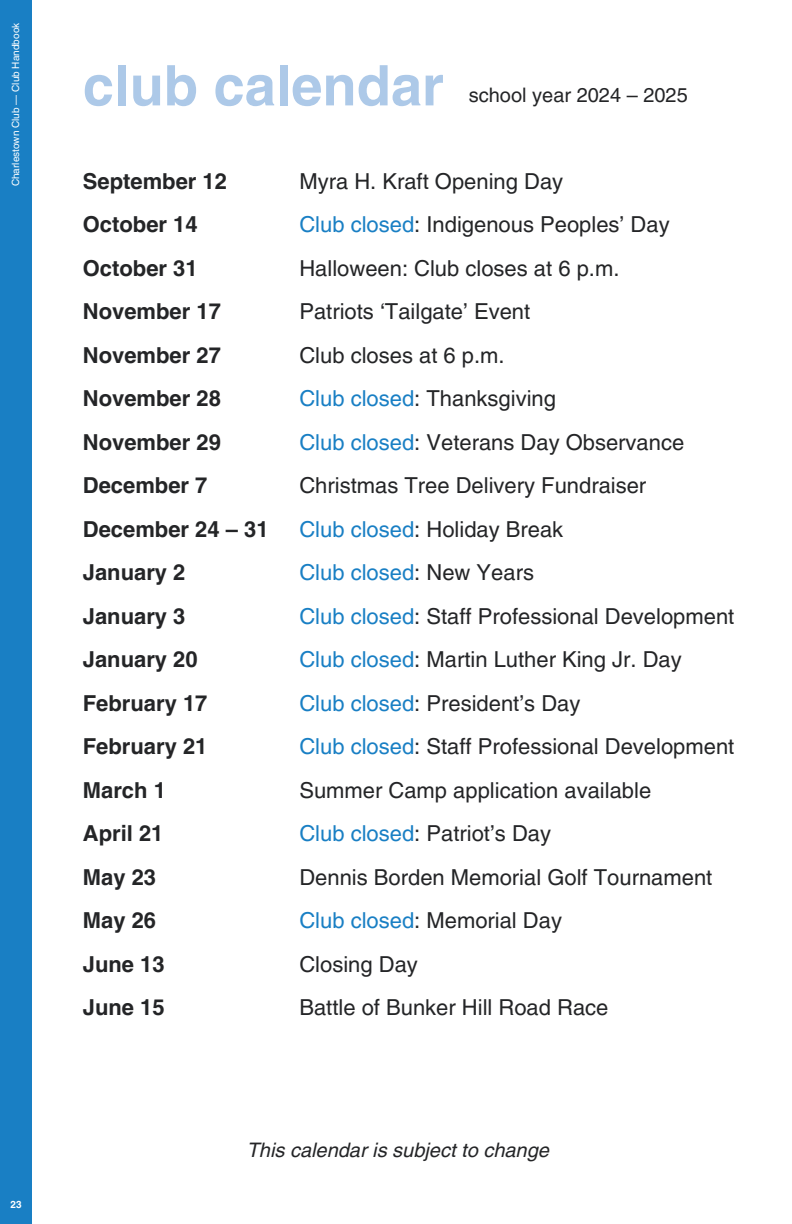
<style>
.page{position:relative;width:792px;height:1224px;background:#fff}
.page>*{position:absolute;margin:0;border:0;box-sizing:border-box;transform-origin:0 0}
.t1{font:700 56px "Helvetica LT Pro";color:#adc9e8}
.t2{font:22px/43.6px "Helvetica LT Pro";color:#242527}
.t3{font:700 22px/43.6px "Helvetica LT Pro";color:#242527}
.t4{font:italic 20px "Helvetica LT Pro";color:#242527}
.t5{font:20px "Helvetica LT Pro";color:#242527}
.t6{font:10px "Helvetica LT Pro";color:#fff}
.t7{font:700 10px "Helvetica LT Pro";color:#fff}
.s1{color:#197fc4}
</style>
<div class="page">
<div style="left:0;top:0;width:32px;height:1224px;background:#197fc4"></div>
<h3 class="t6" style="left:12px;top:186px;width:165px;rotate:-90deg">Charlestown Club — Club Handbook</h3>
<h3 class="t7" style="left:10px;top:1201px;width:13px">23</h3>
<p class="t1" style="left:83px;top:65px;width:362px">club calendar</p>
<p class="t5" style="left:469px;top:88px;width:220px">school year 2024 – 2025</p>
<h1 class="t3" style="left:83px;top:161px;width:187px">September 12<br>October 14<br>October 31<br>November 17<br>November 27<br>November 28<br>November 29<br>December 7<br>December 24 – 31<br>January 2<br>January 3<br>January 20<br>February 17<br>February 21<br>March 1<br>April 21<br>May 23<br>May 26<br>June 13<br>June 15</h1>
<h2 class="t2" style="left:299px;top:161px;width:437px">Myra H. Kraft Opening Day<br><span class="s1">Club closed</span>: Indigenous Peoples’ Day<br>Halloween: Club closes at 6 p.m.<br>Patriots ‘Tailgate’ Event<br>Club closes at 6 p.m.<br><span class="s1">Club closed</span>: Thanksgiving<br><span class="s1">Club closed</span>: Veterans Day Observance<br>Christmas Tree Delivery Fundraiser<br><span class="s1">Club closed</span>: Holiday Break<br><span class="s1">Club closed</span>: New Years<br><span class="s1">Club closed</span>: Staff Professional Development<br><span class="s1">Club closed</span>: Martin Luther King Jr. Day<br><span class="s1">Club closed</span>: President’s Day<br><span class="s1">Club closed</span>: Staff Professional Development<br>Summer Camp application available<br><span class="s1">Club closed</span>: Patriot’s Day<br>Dennis Borden Memorial Golf Tournament<br><span class="s1">Club closed</span>: Memorial Day<br>Closing Day<br>Battle of Bunker Hill Road Race</h2>
<h3 class="t4" style="left:247px;top:1143px;width:304px">This calendar is subject to change</h3>
</div>
